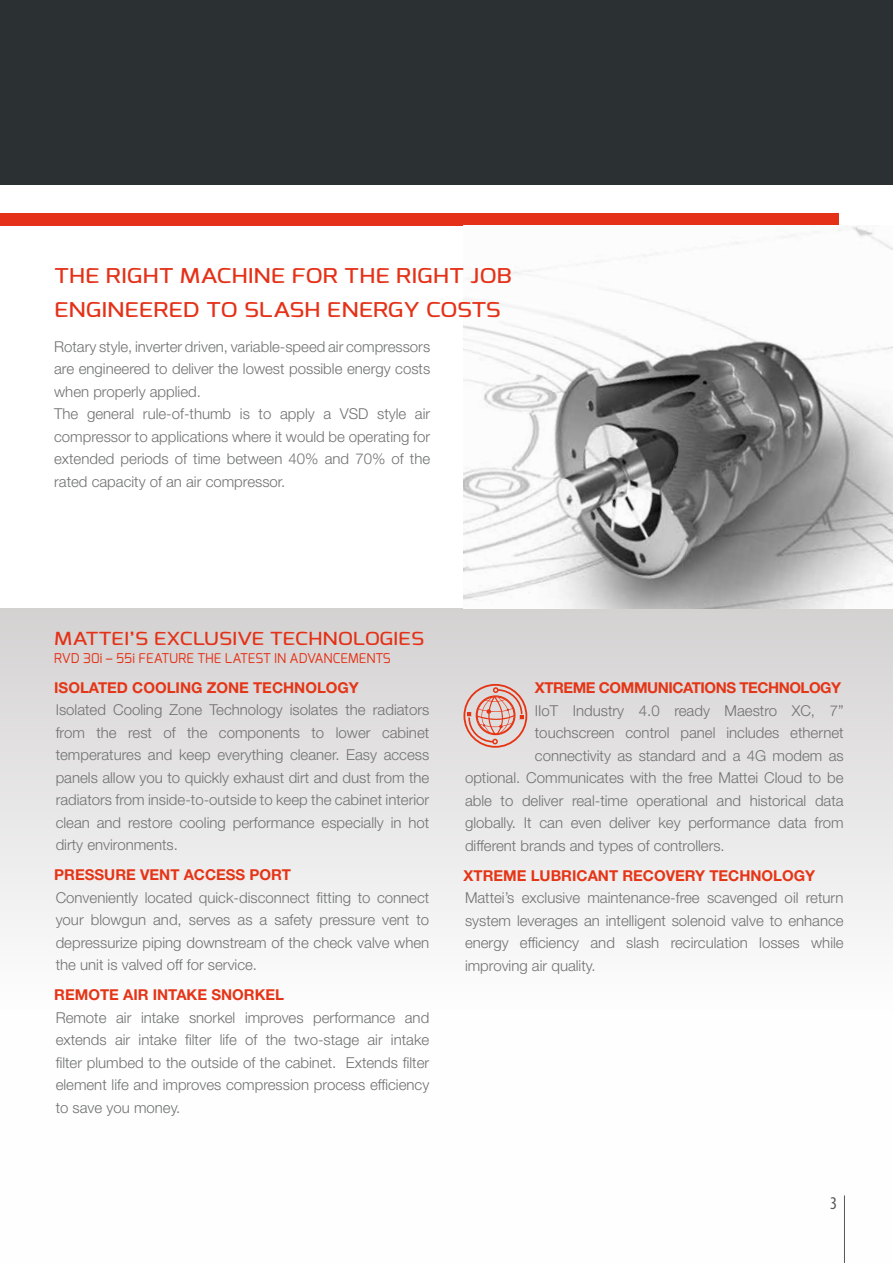
<style>
.page{position:relative;width:893px;height:1263px;background:#fff}
.page>*{position:absolute;margin:0;border:0;box-sizing:border-box;transform-origin:0 0}
.t1{font:500 20.4px/34.5px "Exo";color:#e43117;scale:1.25 1}
.t2{font:500 18px "Exo";color:#e43117;scale:1.25 1}
.t3{font:condensed 18px "Myriad Pro";color:#58585a}
.t4{font:300 15px/22.5px "Helvetica Neue LT Std";color:#707172;text-align:justify}
.t5{font:700 15px "Helvetica Neue LT Std";color:#e53517}
.t6{font:700 15px "Helvetica Neue LT Std";letter-spacing:-.03em;color:#e53517}
.t7{font:13.5px "Exo";color:#e43117}
</style>
<div class="page">
<div style="left:0;top:0;width:893px;height:185px;background:#2b3032"></div>
<div style="left:1px;top:213px;width:838px;height:13px;background:#e43117"></div>
<div style="left:0;top:608px;width:893px;height:655px;background:linear-gradient(to bottom,#dad7d7,#fff)"></div>
<div style="left:463px;top:684px;width:64px;height:64px;border:2px solid #e63312;border-radius:50%"></div>
<svg style="left:467px;top:687px;width:57px;height:57px;background:#e0b0a8"></svg>
<img style="left:463px;top:226px;width:430px;height:382px">
<hr style="left:844px;top:1195px;width:1px;height:68px;background:#58585a">
<h1 class="t1" style="left:54px;top:258px;width:368px">THE RIGHT MACHINE FOR THE RIGHT JOB<br>ENGINEERED TO SLASH ENERGY COSTS</h1>
<p class="t4" style="left:54px;top:335px;width:378px;text-align:left">Rotary style, inverter driven, variable-speed air compressors are engineered to deliver the lowest possible energy costs when properly applied.<br>The general rule-of-thumb is to apply a VSD style air compressor to applications where it would be operating for extended periods of time between 40% and 70% of the rated capacity of an air compressor.</p>
<p class="t2" style="left:54px;top:627px;width:297px">MATTEI’S EXCLUSIVE TECHNOLOGIES</p>
<p class="t7" style="left:54px;top:649px;width:338px">RVD 30i – 55i FEATURE THE LATEST IN ADVANCEMENTS</p>
<p class="t5" style="left:54px;top:678px;width:306px">ISOLATED COOLING ZONE TECHNOLOGY</p>
<p class="t4" style="left:56px;top:698px;width:375px">Isolated Cooling Zone Technology isolates the radiators from the rest of the components to lower cabinet temperatures and keep everything cleaner. Easy access panels allow you to quickly exhaust dirt and dust from the radiators from inside-to-outside to keep the cabinet interior clean and restore cooling performance especially in hot dirty environments.</p>
<p class="t5" style="left:54px;top:865px;width:238px">PRESSURE VENT ACCESS PORT</p>
<p class="t4" style="left:56px;top:886px;width:375px">Conveniently located quick-disconnect fitting to connect your blowgun and, serves as a safety pressure vent to depressurize piping downstream of the check valve when the unit is valved off for service.</p>
<p class="t5" style="left:54px;top:985px;width:231px">REMOTE AIR INTAKE SNORKEL</p>
<p class="t4" style="left:56px;top:1006px;width:375px">Remote air intake snorkel improves performance and extends air intake filter life of the two-stage air intake filter plumbed to the outside of the cabinet. Extends filter element life and improves compression process efficiency to save you money.</p>
<p class="t6" style="left:535px;top:679px;width:308px">XTREME COMMUNICATIONS TECHNOLOGY</p>
<p class="t4" style="left:535px;top:699px;width:310px">IIoT Industry 4.0 ready Maestro XC, 7”</p>
<p class="t4" style="left:535px;top:721px;width:310px">touchscreen control panel includes ethernet</p>
<p class="t4" style="left:535px;top:744px;width:310px">connectivity as standard and a 4G modem as</p>
<p class="t4" style="left:465px;top:766px;width:380px">optional. Communicates with the free Mattei Cloud to be</p>
<p class="t4" style="left:465px;top:789px;width:380px">able to deliver real-time operational and historical data</p>
<p class="t4" style="left:465px;top:811px;width:380px">globally. It can even deliver key performance data from</p>
<p class="t4" style="left:465px;top:834px;width:261px">different brands and types of controllers.</p>
<p class="t5" style="left:463px;top:866px;width:353px">XTREME LUBRICANT RECOVERY TECHNOLOGY</p>
<p class="t4" style="left:465px;top:886px;width:380px">Mattei’s exclusive maintenance-free scavenged oil return system leverages an intelligent solenoid valve to enhance energy efficiency and slash recirculation losses while improving air quality.</p>
<p class="t3" style="left:830px;top:1192px;width:8px">3</p>
</div>
